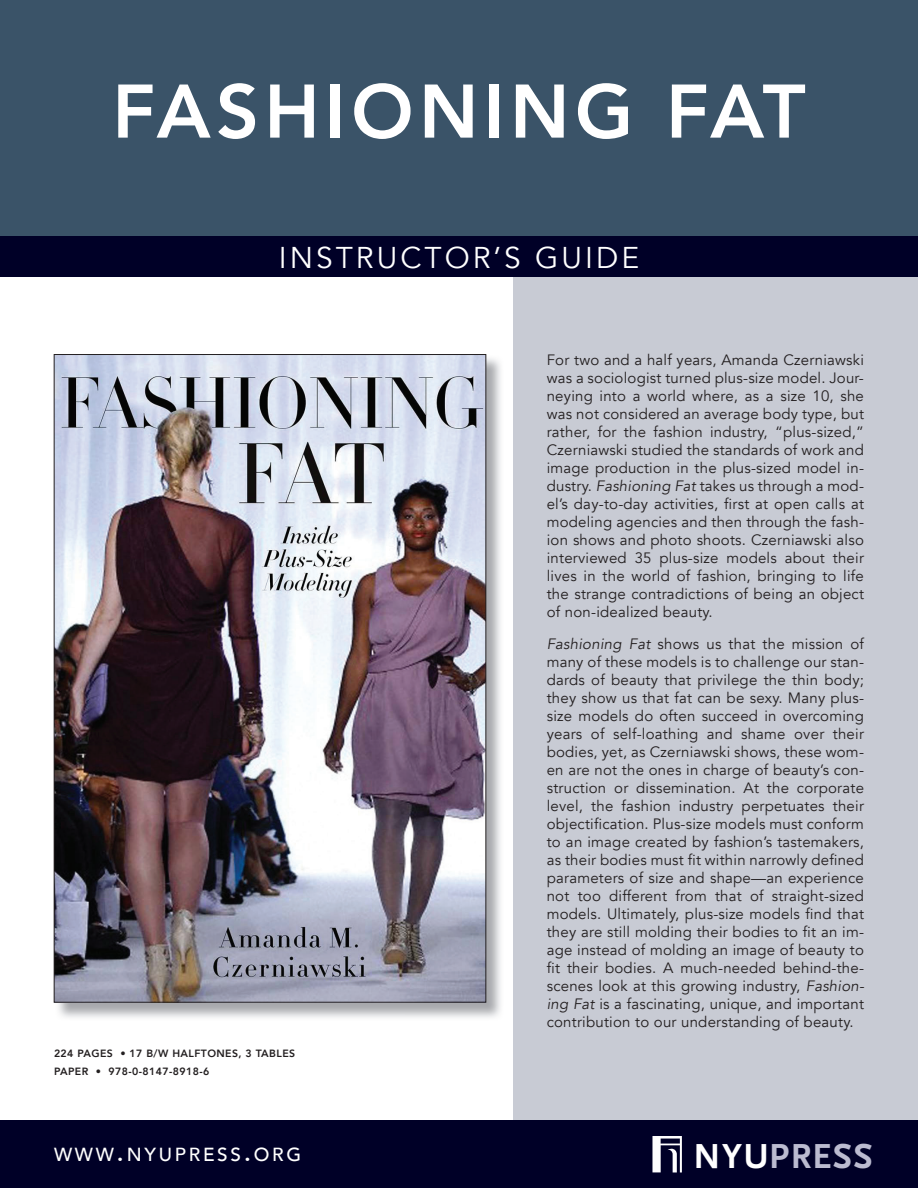
<style>
.page{position:relative;width:918px;height:1188px;background:#fff}
.page>*{position:absolute;margin:0;border:0;box-sizing:border-box;transform-origin:0 0}
.t1{font:800 75px "Avenir";letter-spacing:.07em;color:#fff}
.t2{font:700 36.3px "Scala Sans";letter-spacing:.035em;color:#bbbbd0}
.t3{font:30px "Avenir";letter-spacing:.1em;color:#fff}
.t4{font:500 18.9px "Avenir";letter-spacing:.145em;color:#fff}
.t5{font:15px/18px "Avenir";letter-spacing:.015em;color:#231f20;text-align:justify}
.t6{font:800 10.5px/18px "Avenir";letter-spacing:.04em;color:#231f20}
.s1{font-style:italic}
.s2{font-size:27px}
.s3{color:#fff}
</style>
<div class="page">
<div style="left:0;top:0;width:918px;height:256px;background:#3a5368"></div>
<img style="left:55px;top:355px;width:446px;height:663px">
<img style="left:56px;top:356px;width:428px;height:644px">
<div style="left:513px;top:256px;width:405px;height:864px;background:#c8cbd4"></div>
<div style="left:0;top:236px;width:918px;height:41px;background:#000027"></div>
<div style="left:0;top:1120px;width:918px;height:68px;background:#000027"></div>
<svg style="left:652px;top:1136px;width:30px;height:36px"></svg>
<h1 class="t1" style="left:112px;top:53px;width:695px">FASHIONING FAT</h1>
<h3 class="t3" style="left:279px;top:240px;width:362px">INSTRUCTOR’S GUIDE</h3>
<p class="t6" style="left:54px;top:1044px;width:243px">224 PAGES • 17 B/W HALFTONES, 3 TABLES<br>PAPER • 978-0-8147-8918-6</p>
<p class="t5" style="left:547px;top:351px;width:319px">For two and a half years, Amanda Czerniawski was a sociologist turned plus-size model. Jour&shy;neying into a world where, as a size 10, she was not considered an average body type, but rather, for the fashion industry, “plus-sized,” Czerniawski studied the standards of work and image production in the plus-sized model in&shy;dustry. <span class="s1">Fashioning Fat</span> takes us through a mod&shy;el’s day-to-day activities, first at open calls at modeling agencies and then through the fash&shy;ion shows and photo shoots. Czerniawski also interviewed 35 plus-size models about their lives in the world of fashion, bringing to life the strange contradictions of being an object of non-idealized beauty.</p>
<p class="t5" style="left:547px;top:635px;width:319px"><span class="s1">Fashioning Fat</span> shows us that the mission of many of these models is to challenge our stan&shy;dards of beauty that privilege the thin body; they show us that fat can be sexy. Many plus&shy;size models do often succeed in overcoming years of self-loathing and shame over their bodies, yet, as Czerniawski shows, these wom&shy;en are not the ones in charge of beauty’s con&shy;struction or dissemination. At the corporate level, the fashion industry perpetuates their objectification. Plus-size models must conform to an image created by fashion’s tastemakers, as their bodies must fit within narrowly defined parameters of size and shape—an experience not too different from that of straight-sized models. Ultimately, plus-size models find that they are still molding their bodies to fit an im&shy;age instead of molding an image of beauty to fit their bodies. A much-needed behind-the&shy;scenes look at this growing industry, <span class="s1">Fashion&shy;ing Fat</span> is a fascinating, unique, and important contribution to our understanding of beauty.</p>
<p class="t4" style="left:54px;top:1138px;width:249px">WWW<span class="s2">.</span>NYUPRESS<span class="s2">.</span>ORG</p>
<h2 class="t2" style="left:693px;top:1136px;width:181px"><span class="s3">NYU</span> PRESS</h2>
</div>
